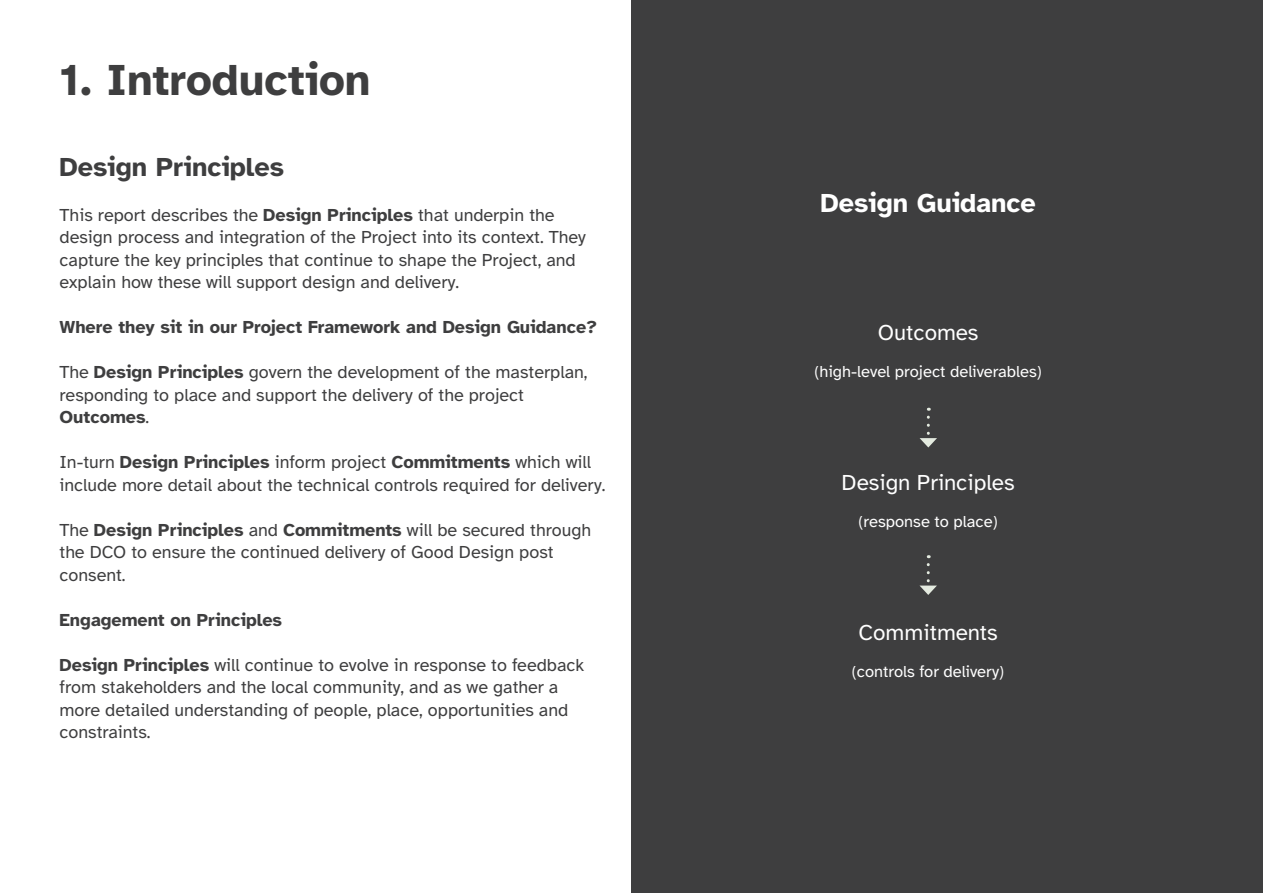
<style>
.page{position:relative;width:1263px;height:893px;background:#fff}
.page>*{position:absolute;margin:0;border:0;box-sizing:border-box;transform-origin:0 0}
.t1{font:700 45px "Atkinson Hyperlegible";color:#3e3e3f}
.t2{font:700 27px "Atkinson Hyperlegible";color:#3e3e3f}
.t3{font:700 27px "Atkinson Hyperlegible";color:#fff}
.t4{font:22.5px "Atkinson Hyperlegible";color:#fff}
.t5{font:18px/22.5px "Atkinson Hyperlegible";color:#3e3e3f}
.t6{font:700 18px "Atkinson Hyperlegible";color:#3e3e3f}
.t7{font:16.5px "Atkinson Hyperlegible";color:#fff}
.s1{font-weight:700}
</style>
<div class="page">
<div style="left:631px;top:0;width:632px;height:893px;background:#3e3e3f"></div>
<svg style="left:919px;top:565px;width:18px;height:30px"></svg>
<svg style="left:919px;top:417px;width:18px;height:30px"></svg>
<h1 class="t1" style="left:60px;top:54px;width:312px">1. Introduction</h1>
<h2 class="t2" style="left:60px;top:151px;width:226px">Design Principles</h2>
<p class="t5" style="left:60px;top:204px;width:528px">This report describes the <span class="s1">Design Principles</span> that underpin the design process and integration of the Project into its context. They capture the key principles that continue to shape the Project, and explain how these will support design and delivery.</p>
<p class="t6" style="left:60px;top:317px;width:539px">Where they sit in our Project Framework and Design Guidance?</p>
<p class="t5" style="left:60px;top:361px;width:530px">The <span class="s1">Design Principles</span> govern the development of the masterplan, responding to place and support the delivery of the project<br><span class="s1">Outcomes</span>.</p>
<p class="t5" style="left:60px;top:451px;width:547px">In-turn <span class="s1">Design Principles</span> inform project <span class="s1">Commitments</span> which will include more detail about the technical controls required for delivery.</p>
<p class="t5" style="left:60px;top:519px;width:533px">The <span class="s1">Design Principles</span> and <span class="s1">Commitments</span> will be secured through the DCO to ensure the continued delivery of Good Design post consent.</p>
<p class="t6" style="left:60px;top:609px;width:224px">Engagement on Principles</p>
<p class="t5" style="left:60px;top:654px;width:526px"><span class="s1">Design Principles</span> will continue to evolve in response to feedback from stakeholders and the local community, and as we gather a more detailed understanding of people, place, opportunities and constraints.</p>
<h2 class="t3" style="left:820px;top:187px;width:217px">Design Guidance</h2>
<p class="t4" style="left:878px;top:320px;width:102px">Outcomes</p>
<p class="t7" style="left:814px;top:362px;width:229px">(high-level project deliverables)</p>
<p class="t4" style="left:841px;top:470px;width:175px">Design Principles</p>
<p class="t7" style="left:858px;top:512px;width:141px">(response to place)</p>
<p class="t4" style="left:858px;top:620px;width:141px">Commitments</p>
<p class="t7" style="left:852px;top:662px;width:154px">(controls for delivery)</p>
</div>
